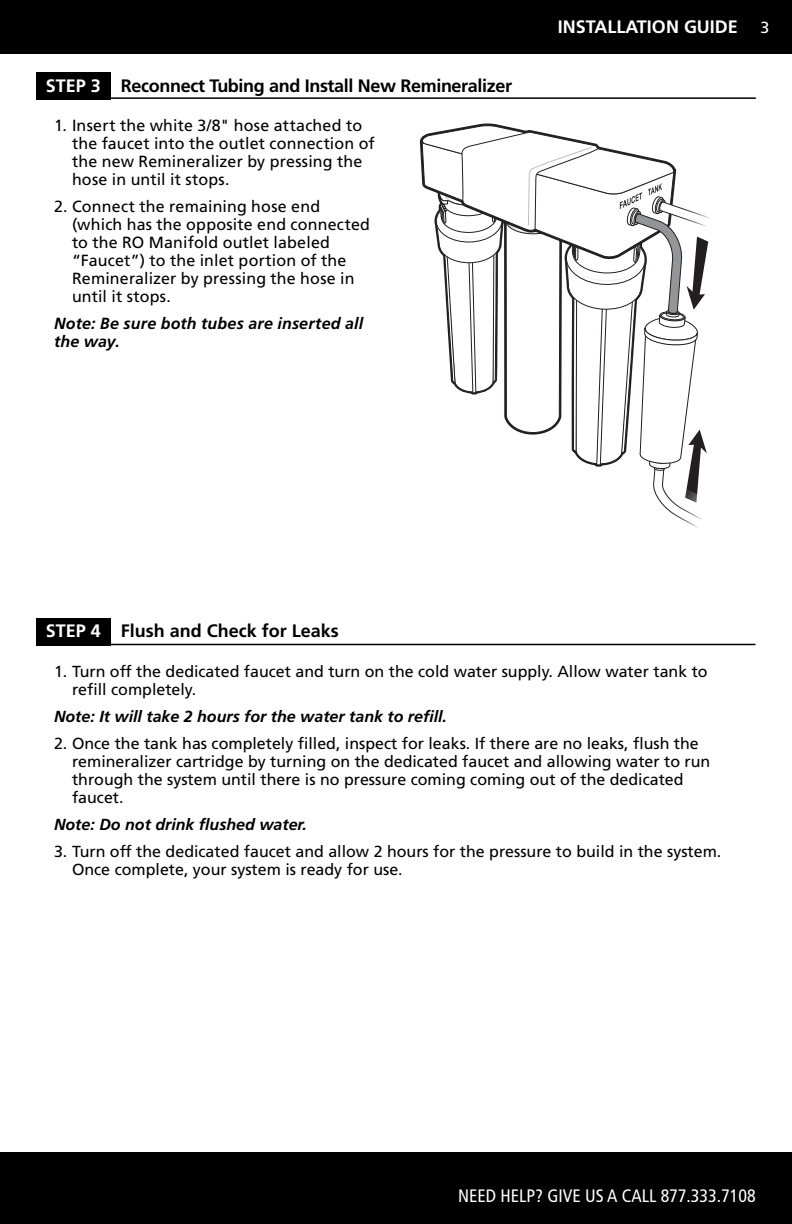
<style>
.page{position:relative;width:792px;height:1224px;background:#fff}
.page>*{position:absolute;margin:0;border:0;box-sizing:border-box;transform-origin:0 0}
.t1{font:700 18px "Frutiger LT Std";letter-spacing:-.02em;color:#000}
.t2{font:condensed 18px "Frutiger LT Std";color:#fff}
.t3{font:700 18px "Frutiger LT Std";color:#000}
.t4{font:700 18px "Frutiger LT Std";color:#fff}
.t5{font:16.2px/18px "Frutiger LT Std";letter-spacing:.01em;color:#000}
.t6{font:italic 700 16.2px/18px "Frutiger LT Std";letter-spacing:.015em;color:#000}
.t7{font:16px/18px "Frutiger LT Std";color:#000}
.t8{font:italic 700 16px "Frutiger LT Std";color:#000}
.t9{font:16px "Frutiger LT Std";color:#fff}
.s1{color:#fff}
</style>
<div class="page">
<div style="left:0;top:0;width:792px;height:54px;background:#000"></div>
<div style="left:0;top:1152px;width:792px;height:72px;background:#000"></div>
<hr style="left:36px;top:97px;width:720px;height:2px;background:#000">
<div style="left:36px;top:72px;width:74px;height:27px;background:#000"></div>
<svg style="left:419px;top:123px;width:290px;height:405px"></svg>
<hr style="left:36px;top:644px;width:719px;height:1px;background:#000">
<div style="left:36px;top:618px;width:75px;height:27px;background:#000"></div>
<p class="t1" style="left:46px;top:75px;width:468px"><span class="s1">STEP 3</span> Reconnect Tubing and Install New Remineralizer</p>
<p class="t5" style="left:72px;top:116px;width:304px;text-indent:-18px">1. Insert the white 3/8" hose attached to the faucet into the outlet connection of the new Remineralizer by pressing the hose in until it stops.</p>
<p class="t5" style="left:72px;top:198px;width:300px;text-indent:-18px">2. Connect the remaining hose end (which has the opposite end connected to the RO Manifold outlet labeled “Faucet”) to the inlet portion of the<br>Remineralizer by pressing the hose in until it stops.</p>
<p class="t6" style="left:54px;top:315px;width:311px">Note: Be sure both tubes are inserted all the way.</p>
<p class="t4" style="left:558px;top:16px;width:182px">INSTALLATION GUIDE</p>
<p class="t9" style="left:761px;top:18px;width:10px">3</p>
<p class="t3" style="left:46px;top:620px;width:295px"><span class="s1">STEP 4</span> Flush and Check for Leaks</p>
<p class="t7" style="left:72px;top:663px;width:637px;text-indent:-18px">1. Turn off the dedicated faucet and turn on the cold water supply. Allow water tank to refill completely.</p>
<p class="t8" style="left:54px;top:707px;width:395px">Note: It will take 2 hours for the water tank to refill.</p>
<p class="t7" style="left:72px;top:735px;width:640px;text-indent:-18px">2. Once the tank has completely filled, inspect for leaks. If there are no leaks, flush the remineralizer cartridge by turning on the dedicated faucet and allowing water to run through the system until there is no pressure coming coming out of the dedicated faucet.</p>
<p class="t8" style="left:54px;top:815px;width:254px">Note: Do not drink flushed water.</p>
<p class="t7" style="left:72px;top:843px;width:651px;text-indent:-18px">3. Turn off the dedicated faucet and allow 2 hours for the pressure to build in the system.<br>Once complete, your system is ready for use.</p>
<p class="t2" style="left:458px;top:1185px;width:299px">NEED HELP? GIVE US A CALL 877.333.7108</p>
</div>
